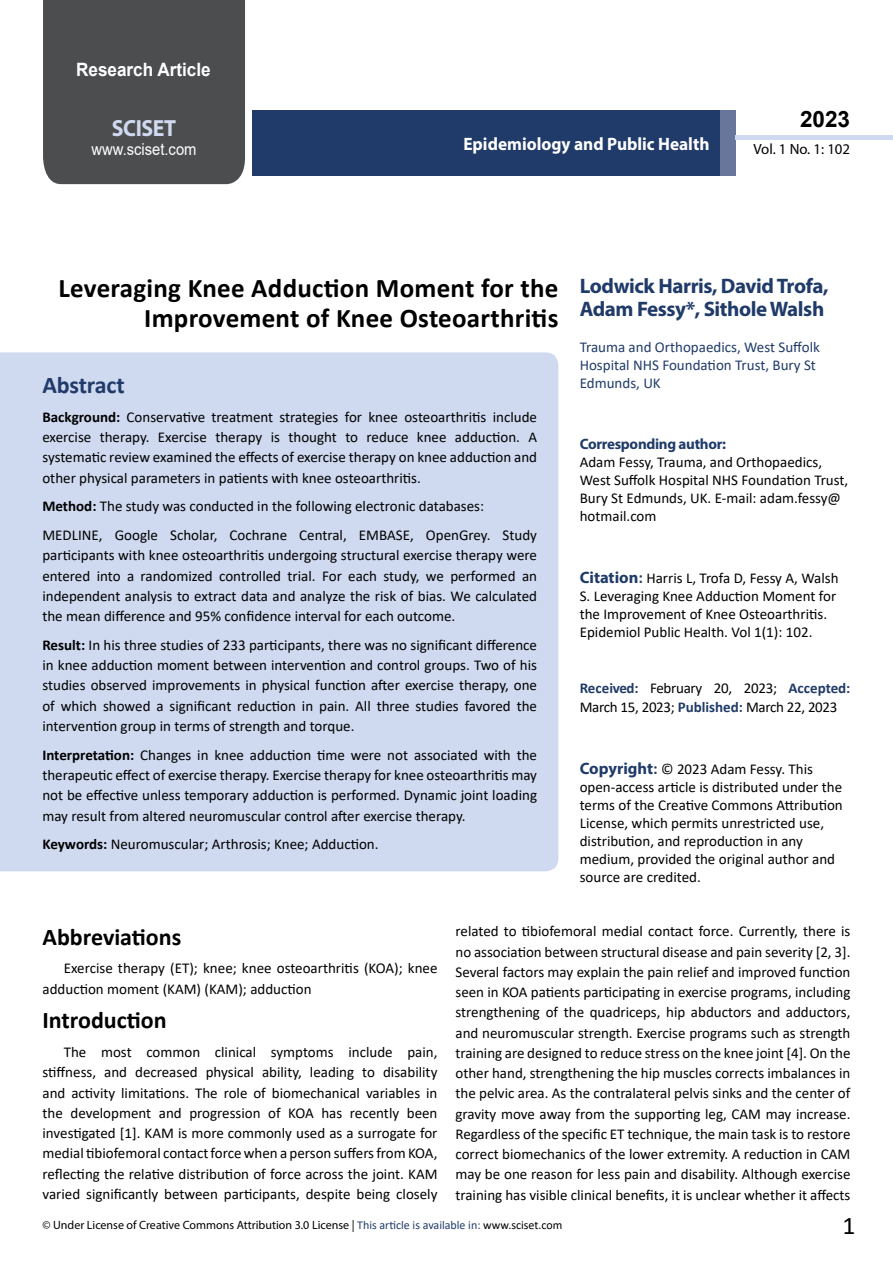
<style>
.page{position:relative;width:893px;height:1263px;background:#fff}
.page>*{position:absolute;margin:0;border:0;box-sizing:border-box;transform-origin:0 0}
.t1{font:700 27px/29.7px "Calibri";letter-spacing:.01em;color:#000;text-align:right}
.t2{font:25.5px "Calibri";color:#000}
.t3{font:700 24px "Calibri";color:#000}
.t4{font:700 24px "Calibri";letter-spacing:-.005em;color:#203b69}
.t5{font:700 23.4px "Myriad Pro";letter-spacing:-.02em;color:#cfd9ef;scale:.93 1}
.t6{font:700 22.5px "Arial";color:#000}
.t7{font:700 21px/23.4px "Myriad Pro";letter-spacing:-.02em;color:#203b69}
.t8{font:700 18.45px "Arial";color:#fff;scale:.93 1}
.t9{font:700 18px "Myriad Pro";color:#fff;scale:.96 1}
.t10{font:16.5px "Arial";color:#fff;scale:.89 1}
.t11{font:15px/20.2px "Calibri";color:#000;text-align:justify}
.t12{font:15px/18px "Calibri";color:#203b69}
.t13{font:15px/18.8px "Calibri";letter-spacing:-.02em;color:#000}
.t14{font:700 15px "Myriad Pro";letter-spacing:-.02em;color:#203b69}
.t15{font:14.85px "Myriad Pro";color:#000}
.t16{font:12px "Myriad Pro";color:#000}
.s1{font-weight:700}
.s2{font-family:"Myriad Pro";font-weight:700;font-size:16.5px;color:#203b69}
.s3{font-weight:700;font-size:16.5px;color:#203b69}
.s4{font-weight:700;color:#203b69}
.s5{font-family:"Calibri";color:#203b69}
.s6{font-family:"Calibri"}
</style>
<div class="page">
<div style="left:43px;top:0;width:202px;height:184px;background:#4c4d4f"></div>
<div style="left:252px;top:110px;width:469px;height:66px;background:#203b69"></div>
<div style="left:720px;top:110px;width:16px;height:66px;background:#69769c"></div>
<div style="left:736px;top:135px;width:157px;height:5px;background:#cfd9ef"></div>
<div style="left:0;top:352px;width:558px;height:519px;background:#cfd9ef"></div>
<p class="t8" style="left:76px;top:56px;width:146px">Research Article</p>
<h3 class="t5" style="left:112px;top:113px;width:71px">SCISET</h3>
<p class="t10" style="left:92px;top:138px;width:119px">www.sciset.com</p>
<p class="t9" style="left:463px;top:132px;width:258px">Epidemiology and Public Health</p>
<h3 class="t6" style="left:800px;top:104px;width:52px">2023</h3>
<p class="t15" style="left:753px;top:140px;width:98px">Vol. 1 No. 1: 102</p>
<h1 class="t1" style="left:59px;top:273px;width:501px">Leveraging Knee Adduction Moment for the<br>Improvement of Knee Osteoarthritis</h1>
<h3 class="t4" style="left:42px;top:368px;width:84px">Abstract</h3>
<p class="t11" style="left:42px;top:406px;width:496px"><span class="s1">Background:</span> Conservative treatment strategies for knee osteoarthritis include exercise therapy. Exercise therapy is thought to reduce knee adduction. A systematic review examined the effects of exercise therapy on knee adduction and other physical parameters in patients with knee osteoarthritis.</p>
<p class="t11" style="left:42px;top:492px;width:496px;line-height:28.8px"><span class="s1">Method:</span> The study was conducted in the following electronic databases:<br>MEDLINE, Google Scholar, Cochrane Central, EMBASE, OpenGrey. Study</p>
<p class="t11" style="left:42px;top:545px;width:496px">participants with knee osteoarthritis undergoing structural exercise therapy were entered into a randomized controlled trial. For each study, we performed an independent analysis to extract data and analyze the risk of bias. We calculated the mean difference and 95% confidence interval for each outcome.</p>
<p class="t11" style="left:42px;top:634px;width:496px"><span class="s1">Result:</span> In his three studies of 233 participants, there was no significant difference in knee adduction moment between intervention and control groups. Two of his studies observed improvements in physical function after exercise therapy, one of which showed a significant reduction in pain. All three studies favored the intervention group in terms of strength and torque.</p>
<p class="t11" style="left:42px;top:744px;width:496px"><span class="s1">Interpretation:</span> Changes in knee adduction time were not associated with the therapeutic effect of exercise therapy. Exercise therapy for knee osteoarthritis may not be effective unless temporary adduction is performed. Dynamic joint loading may result from altered neuromuscular control after exercise therapy.</p>
<p class="t11" style="left:42px;top:834px;width:338px"><span class="s1">Keywords:</span> Neuromuscular; Arthrosis; Knee; Adduction.</p>
<h3 class="t7" style="left:580px;top:273px;width:250px">Lodwick Harris, David Trofa,<br>Adam Fessy*, Sithole Walsh</h3>
<p class="t12" style="left:580px;top:338px;width:242px">Trauma and Orthopaedics, West Suffolk<br>Hospital NHS Foundation Trust, Bury St<br>Edmunds, UK</p>
<p class="t14" style="left:580px;top:434px;width:148px">Corresponding author:</p>
<p class="t11" style="left:580px;top:452px;width:270px;line-height:18px;text-align:left">Adam Fessy, Trauma, and Orthopaedics, West Suffolk Hospital NHS Foundation Trust, Bury St Edmunds, UK. E-mail: adam.fessy@ hotmail.com</p>
<p class="t11" style="left:580px;top:569px;width:260px;line-height:18px;text-align:left"><span class="s2">Citation</span><span class="s3">:</span> Harris L, Trofa D, Fessy A, Walsh S. Leveraging Knee Adduction Moment for the Improvement of Knee Osteoarthritis.<br>Epidemiol Public Health. Vol 1(1): 102.</p>
<p class="t13" style="left:580px;top:678px;width:272px"><span class="s4">Received:</span> February 20, 2023; <span class="s4">Accepted:<br></span>March 15, 2023; <span class="s4">Published:</span> March 22, 2023</p>
<p class="t11" style="left:580px;top:760px;width:265px;line-height:18px;text-align:left"><span class="s2">Copyright</span><span class="s3">:</span> © 2023 Adam Fessy. This open-access article is distributed under the terms of the Creative Commons Attribution License, which permits unrestricted use, distribution, and reproduction in any medium, provided the original author and source are credited.</p>
<h3 class="t3" style="left:43px;top:919px;width:140px">Abbreviations</h3>
<p class="t11" style="left:43px;top:958px;width:396px;text-indent:21px">Exercise therapy (ET); knee; knee osteoarthritis (KOA); knee adduction moment (KAM) (KAM); adduction</p>
<h3 class="t3" style="left:43px;top:1003px;width:126px">Introduction</h3>
<p class="t11" style="left:43px;top:1042px;width:396px;text-indent:21px">The most common clinical symptoms include pain, stiffness, and decreased physical ability, leading to disability and activity limitations. The role of biomechanical variables in the development and progression of KOA has recently been investigated [1]. KAM is more commonly used as a surrogate for medial tibiofemoral contact force when a person suffers from KOA, reflecting the relative distribution of force across the joint. KAM varied significantly between participants, despite being closely</p>
<p class="t11" style="left:455px;top:921px;width:396px">related to tibiofemoral medial contact force. Currently, there is no association between structural disease and pain severity [2, 3].<br>Several factors may explain the pain relief and improved function seen in KOA patients participating in exercise programs, including strengthening of the quadriceps, hip abductors and adductors, and neuromuscular strength. Exercise programs such as strength training are designed to reduce stress on the knee joint [4]. On the other hand, strengthening the hip muscles corrects imbalances in the pelvic area. As the contralateral pelvis sinks and the center of gravity move away from the supporting leg, CAM may increase.<br>Regardless of the specific ET technique, the main task is to restore correct biomechanics of the lower extremity. A reduction in CAM may be one reason for less pain and disability. Although exercise training has visible clinical benefits, it is unclear whether it affects</p>
<p class="t16" style="left:43px;top:1218px;width:521px">© Under License of Creative Commons Attribution 3.0 License | <span class="s5">This article is available in:</span> <span class="s6">www.sciset.com</span></p>
<h2 class="t2" style="left:843px;top:1207px;width:14px">1</h2>
</div>
